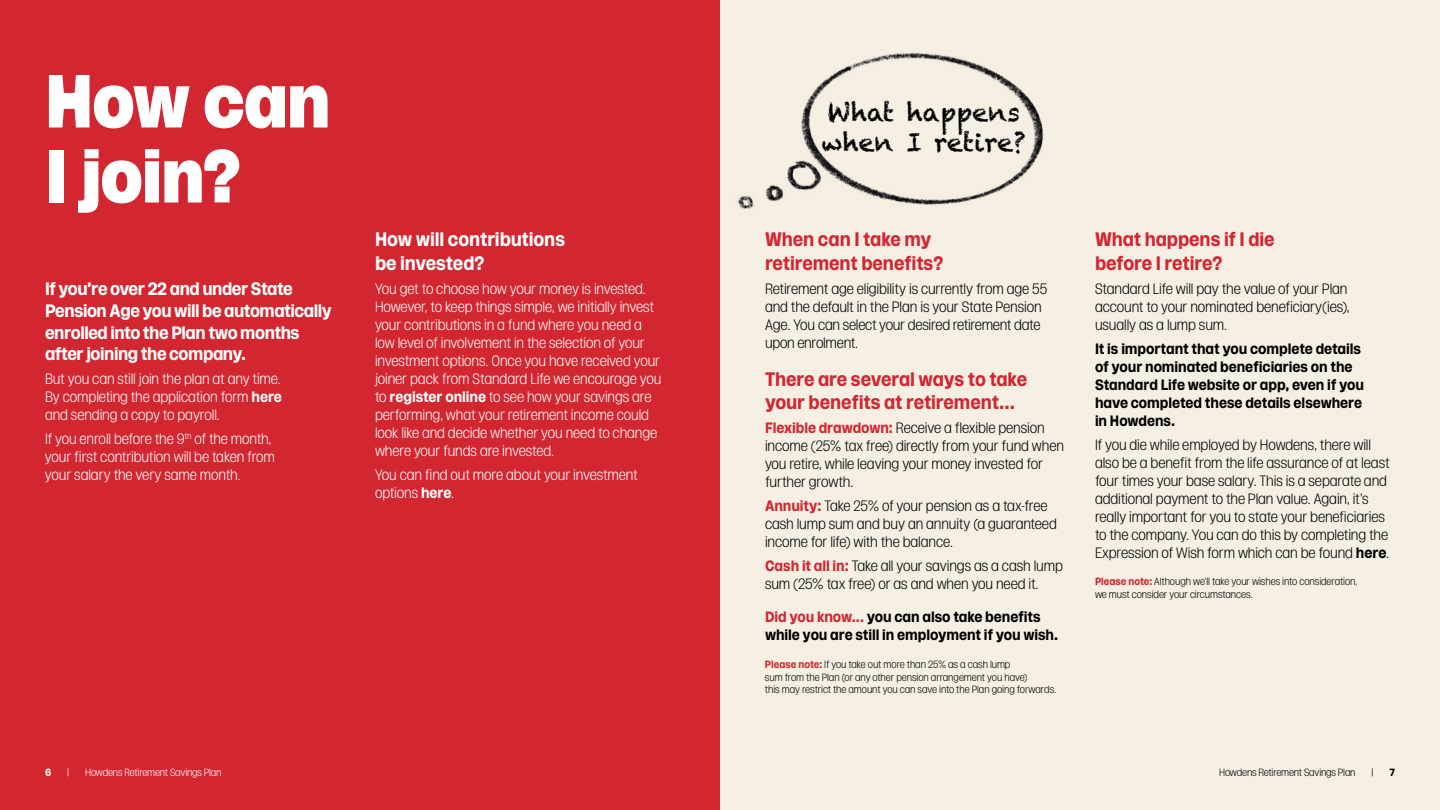
<style>
.page{position:relative;width:1440px;height:810px;background:#fff}
.page>*{position:absolute;margin:0;border:0;box-sizing:border-box;transform-origin:0 0}
.t1{font:900 75px/75px "Rooster";letter-spacing:-.02em;color:#fff}
.t2{font:25.5px/30px "Chalkduster";color:#000}
.t3{font:700 19.5px/23.4px "Rooster";letter-spacing:-.005em;color:#d22630}
.t4{font:700 19.5px/23.4px "Rooster";letter-spacing:-.005em;color:#fff}
.t5{font:700 18px/21.6px "Rooster";letter-spacing:-.025em;color:#fff}
.t6{font:300 15px/18px "Rooster";letter-spacing:-.01em;color:#000}
.t7{font:300 15px/18px "Rooster";letter-spacing:-.01em;color:#fff}
.t8{font:700 15px/18px "Rooster";letter-spacing:-.005em;color:#000}
.t9{font:300 10.5px/12.6px "Rooster";letter-spacing:-.01em;color:#000}
.t10{font:300 10.5px "Rooster";letter-spacing:-.02em;color:#fff}
.t11{font:700 10.5px "Rooster";color:#fff}
.t12{font:700 10.5px "Rooster";color:#000}
.s1{font-weight:700}
.s2{font-weight:700;color:#d22630}
.s3{color:#d22630}
</style>
<div class="page">
<div style="left:0;top:0;width:720px;height:810px;background:#d22630"></div>
<div style="left:720px;top:0;width:720px;height:810px;background:#f5f0e3"></div>
<img style="left:737px;top:53px;width:307px;height:156px">
<h1 class="t1" style="left:45px;top:64px;width:288px">How can<br>I join?</h1>
<p class="t5" style="left:45px;top:278px;width:288px">If you’re over 22 and under State<br>Pension Age you will be automatically enrolled into the Plan two months after joining the company.</p>
<p class="t7" style="left:45px;top:370px;width:238px;text-align:justify">But you can still join the plan at any time.<br>By completing the application form <span class="s1">here </span>and sending a copy to payroll.</p>
<p class="t7" style="left:45px;top:430px;width:232px">If you enroll before the 9<sup>th</sup> of the month, your first contribution will be taken from your salary the very same month.</p>
<h3 class="t4" style="left:375px;top:228px;width:192px">How will contributions be invested?</h3>
<p class="t7" style="left:375px;top:279px;width:288px">You get to choose how your money is invested.<br>However, to keep things simple, we initially invest your contributions in a fund where you need a low level of involvement in the selection of your investment options. Once you have received your joiner pack from Standard Life we encourage you to <span class="s1">register online</span> to see how your savings are performing, what your retirement income could look like and decide whether you need to change where your funds are invested.</p>
<p class="t7" style="left:375px;top:465px;width:264px">You can find out more about your investment options <span class="s1">here</span>.</p>
<h2 class="t2" style="left:822px;top:97px;width:206px">What happens when I retire?</h2>
<h3 class="t3" style="left:765px;top:228px;width:180px">When can I take my retirement benefits?</h3>
<p class="t6" style="left:765px;top:279px;width:284px">Retirement age eligibility is currently from age 55 and the default in the Plan is your State Pension Age. You can select your desired retirement date upon enrolment.</p>
<h3 class="t3" style="left:765px;top:367px;width:264px">There are several ways to take your benefits at retirement...</h3>
<p class="t6" style="left:765px;top:419px;width:301px"><span class="s2">Flexible drawdown:</span> Receive a flexible pension income (25% tax free) directly from your fund when you retire, while leaving your money invested for further growth.</p>
<p class="t6" style="left:765px;top:497px;width:293px"><span class="s2">Annuity:</span> Take 25% of your pension as a tax-free cash lump sum and buy an annuity (a guaranteed income for life) with the balance.</p>
<p class="t6" style="left:765px;top:557px;width:299px"><span class="s2">Cash it all in:</span> Take all your savings as a cash lump sum (25% tax free) or as and when you need it.</p>
<p class="t8" style="left:765px;top:608px;width:295px"><span class="s3">Did you know...</span> you can also take benefits while you are still in employment if you wish.</p>
<p class="t9" style="left:765px;top:658px;width:293px"><span class="s2">Please note:</span> If you take out more than 25% as a cash lump<br>sum from the Plan (or any other pension arrangement you have)<br>this may restrict the amount you can save into the Plan going forwards.</p>
<h3 class="t3" style="left:1095px;top:228px;width:181px">What happens if I die before I retire?</h3>
<p class="t6" style="left:1095px;top:279px;width:256px">Standard Life will pay the value of your Plan account to your nominated beneficiary(ies), usually as a lump sum.</p>
<p class="t8" style="left:1095px;top:339px;width:271px">It is important that you complete details of your nominated beneficiaries on the Standard Life website or app, even if you have completed these details elsewhere in Howdens.</p>
<p class="t6" style="left:1095px;top:435px;width:296px">If you die while employed by Howdens, there will also be a benefit from the life assurance of at least four times your base salary. This is a separate and additional payment to the Plan value. Again, it’s really important for you to state your beneficiaries to the company. You can do this by completing the Expression of Wish form which can be found <span class="s1">here</span>.</p>
<p class="t9" style="left:1095px;top:575px;width:264px"><span class="s2">Please note:</span> Although we’ll take your wishes into consideration, we must consider your circumstances.</p>
<p class="t11" style="left:45px;top:767px;width:8px">6</p>
<p class="t10" style="left:67px;top:767px;width:3px">|</p>
<p class="t10" style="left:85px;top:767px;width:138px">Howdens Retirement Savings Plan</p>
<p class="t9" style="left:1219px;top:766px;width:138px">Howdens Retirement Savings Plan</p>
<p class="t9" style="left:1372px;top:766px;width:3px">|</p>
<p class="t12" style="left:1389px;top:767px;width:7px">7</p>
</div>
